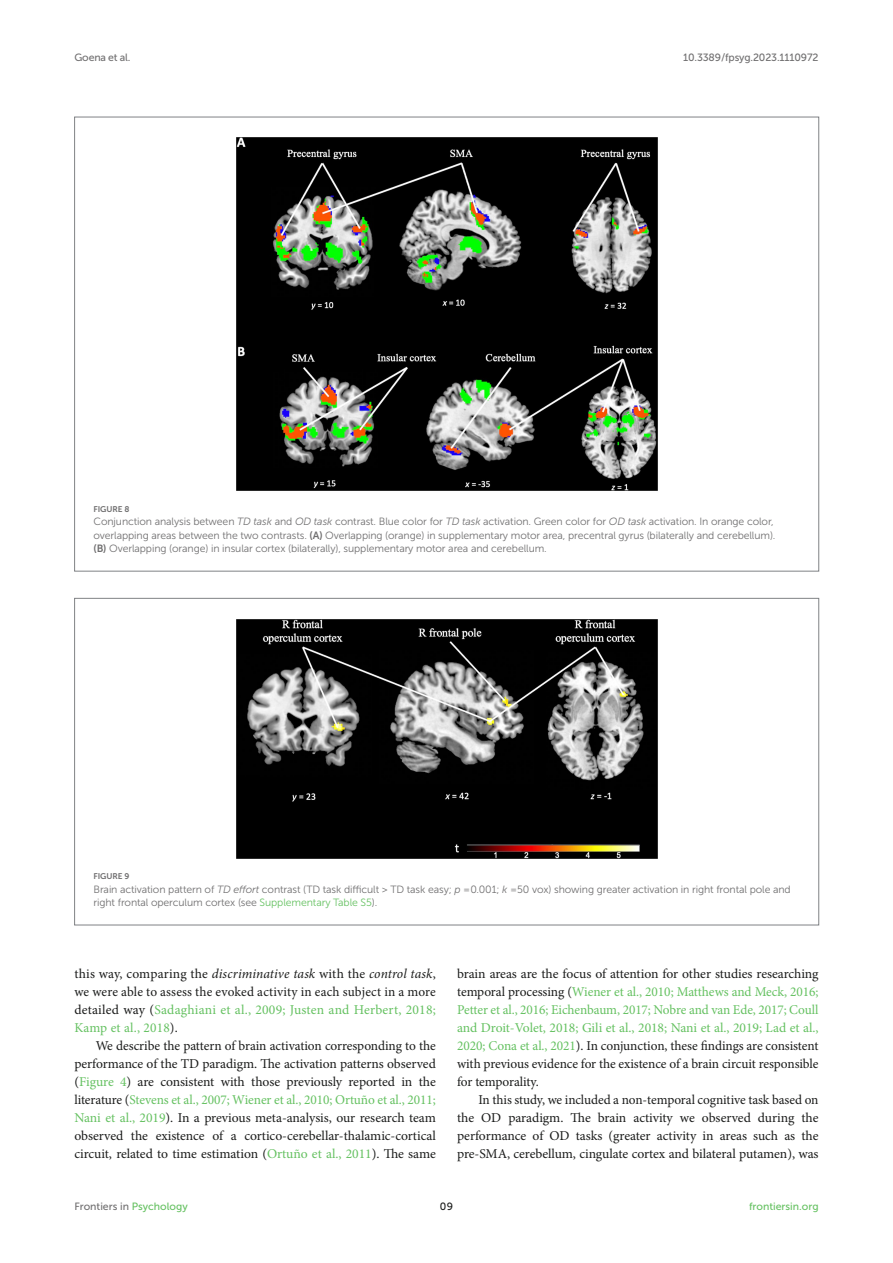
<style>
.page{position:relative;width:893px;height:1263px;background:#fff}
.page>*{position:absolute;margin:0;border:0;box-sizing:border-box;transform-origin:0 0}
.TEXT{font:13.5px/18px "Minion Pro";letter-spacing:-.005em;color:#1b1c1b;text-align:justify}
.TEXT_FLUSH{font:13.5px/18px "Minion Pro";letter-spacing:.015em;color:#1b1c1b;text-align:justify}
.FIG_LEG{font:10.5px/13.5px "Museo Sans 300";letter-spacing:-.01em;color:#706f70}
.t1{font:10.5px "Museo Sans 500";letter-spacing:-.015em;color:#706f70}
.t2{font:10.5px "Museo Sans 500";color:#65c161}
.t3{font:10.5px "Museo Sans 500";color:#1b1c1b}
.FIG_HD{font:8.25px "Museo Sans 700";letter-spacing:-.01em;color:#706f70}
.s1{font-style:italic}
.s2{font-family:"Museo Sans 700"}
.s3{color:#65c161}
</style>
<div class="page">
<img style="left:236px;top:137px;width:422px;height:354px">
<img style="left:236px;top:619px;width:422px;height:240px">
<p class="t1" style="left:74px;top:51px;width:58px">Goena et al.</p>
<p class="t1" style="left:683px;top:51px;width:137px">10.3389/fpsyg.2023.1110972</p>
<p class="FIG_HD" style="left:94px;top:504px;width:37px">FIGURE 8</p>
<p class="FIG_LEG" style="left:94px;top:515px;width:683px">Conjunction analysis between <span class="s1">TD task</span> and <span class="s1">OD task</span> contrast. Blue color for <span class="s1">TD task</span> activation. Green color for <span class="s1">OD task</span> activation. In orange color, overlapping areas between the two contrasts. <span class="s2">(A)</span> Overlapping (orange) in supplementary motor area, precentral gyrus (bilaterally and cerebellum). <span class="s2">(B)</span> Overlapping (orange) in insular cortex (bilaterally), supplementary motor area and cerebellum.</p>
<p class="FIG_HD" style="left:94px;top:872px;width:37px">FIGURE 9</p>
<p class="FIG_LEG" style="left:94px;top:882px;width:699px">Brain activation pattern of <span class="s1">TD effort</span> contrast (TD task difficult &gt; TD task easy; <span class="s1">p</span> = 0.001; <span class="s1">k</span> = 50 vox) showing greater activation in right frontal pole and right frontal operculum cortex (see <span class="s3">Supplementary Table S5</span>).</p>
<p class="TEXT_FLUSH" style="left:74px;top:965px;width:363px">this way, comparing the <span class="s1">discriminative task</span> with the <span class="s1">control task</span>, we were able to assess the evoked activity in each subject in a more detailed way (<span class="s3">Sadaghiani et al., 2009; Justen and Herbert, 2018; Kamp et al., 2018</span>).</p>
<p class="TEXT" style="left:74px;top:1037px;width:363px;text-indent:21px">We describe the pattern of brain activation corresponding to the performance of the TD paradigm. The activation patterns observed (<span class="s3">Figure 4</span>) are consistent with those previously reported in the literature (<span class="s3">Stevens et al., 2007; Wiener et al., 2010; Ortuño et al., 2011; Nani et al., 2019</span>). In a previous meta-analysis, our research team observed the existence of a cortico-cerebellar-thalamic-cortical circuit, related to time estimation (<span class="s3">Ortuño et al., 2011</span>). The same</p>
<p class="TEXT" style="left:457px;top:965px;width:363px">brain areas are the focus of attention for other studies researching temporal processing (<span class="s3">Wiener et al., 2010; Matthews and Meck, 2016; Petter et al., 2016; Eichenbaum, 2017; Nobre and van Ede, 2017; Coull and Droit-Volet, 2018; Gili et al., 2018; Nani et al., 2019; Lad et al., 2020; Cona et al., 2021</span>). In conjunction, these findings are consistent with previous evidence for the existence of a brain circuit responsible for temporality.</p>
<p class="TEXT" style="left:457px;top:1091px;width:363px;text-indent:21px">In this study, we included a non-temporal cognitive task based on the OD paradigm. The brain activity we observed during the performance of OD tasks (greater activity in areas such as the pre-SMA, cerebellum, cingulate cortex and bilateral putamen), was</p>
<p class="t1" style="left:74px;top:1200px;width:115px">Frontiers in <span class="s3">Psychology</span></p>
<p class="t3" style="left:440px;top:1200px;width:15px">09</p>
<p class="t2" style="left:749px;top:1200px;width:71px">frontiersin.org</p>
</div>
